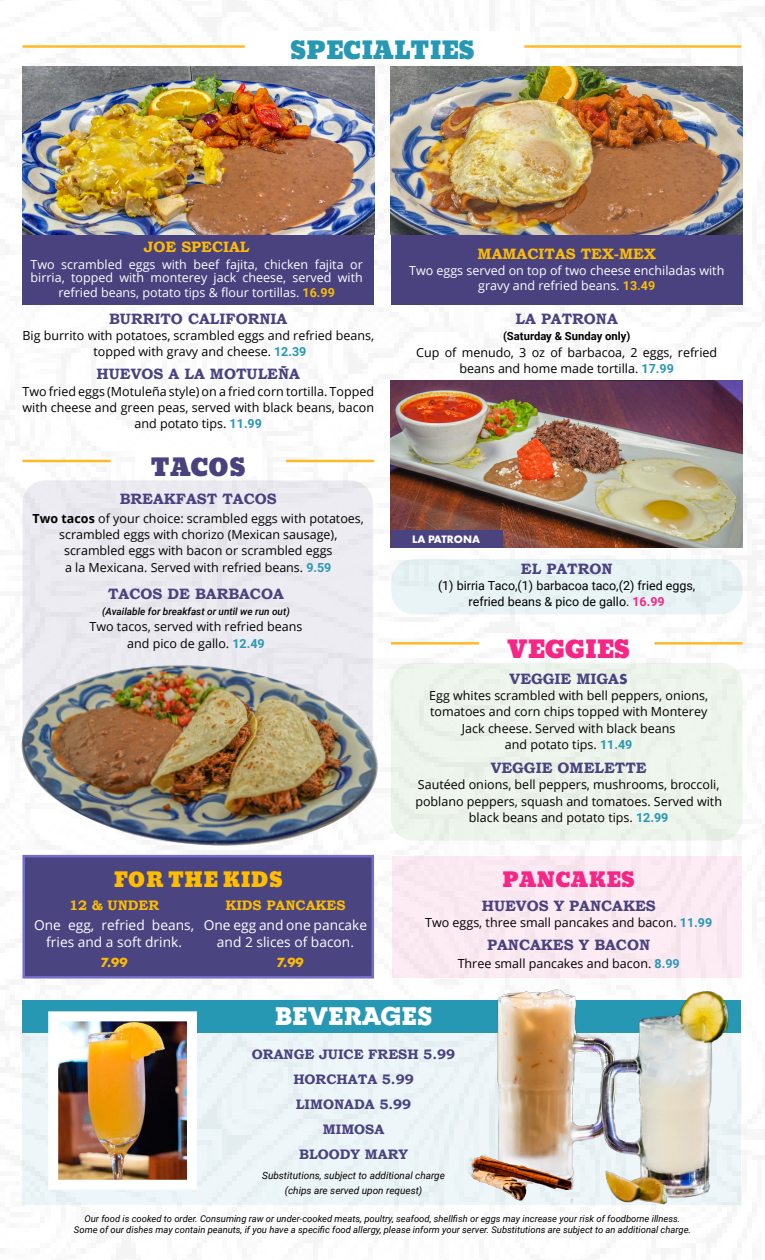
<style>
.page{position:relative;width:765px;height:1260px;background:#fff}
.page>*{position:absolute;margin:0;border:0;box-sizing:border-box;transform-origin:0 0}
.t1{font:900 25px "RNS Camelia";letter-spacing:.005em;color:#fff}
.t2{font:23.75px "Bevan";letter-spacing:.005em;color:#2798b3}
.t3{font:23.75px "Bevan";letter-spacing:.005em;color:#f72586}
.t4{font:23.75px "Bevan";letter-spacing:.005em;color:#49427f}
.t5{font:20px "Bevan";letter-spacing:.02em;color:#febd00}
.t6{font:20px "Bevan";letter-spacing:.02em;color:#f72586}
.t7{font:700 15px "Bookman Old Style";color:#49427f}
.t8{font:700 15px "Bookman Old Style";color:#fcbc05}
.t9{font:13.75px/16.2px "Open Sans";color:#fff;text-align:center}
.t10{font:700 13.75px "Bookman Old Style";color:#49427f}
.t11{font:700 13.75px "Bookman Old Style";color:#fcbc05}
.t12{font:700 13.75px "Futura PT";color:#febd00}
.t13{font:12.5px/16.2px "Open Sans";color:#000;text-align:center}
.t14{font:12.5px/13.8px "Open Sans";color:#fff}
.t15{font:12.5px "Roboto";color:#000}
.t16{font:700 11.25px "Roboto";color:#000}
.t17{font:700 11.25px "Futura PT";color:#fff}
.t18{font:italic 10px "Roboto";color:#000}
.t19{font:italic 500 10px "Roboto";color:#000}
.t20{font:italic 9.38px "Roboto";color:#000}
.s1{font-family:"Roboto";font-weight:700;color:#fcbc05}
.s2{font-family:"Roboto";font-weight:700;color:#2798b3}
.s3{font-weight:700}
.s4{font-weight:700;color:#f72586}
.s5{font-family:"Futura PT"}
</style>
<div class="page">
<img style="left:0;top:0;width:762px;height:1260px">
<div style="left:22px;top:480px;width:351px;height:279px;background:#ecebf1;border-radius:22px"></div>
<div style="left:391px;top:559px;width:351px;height:55px;background:#e8f4f6;border-radius:22px"></div>
<div style="left:22px;top:67px;width:352px;height:237px;background:#49427f"></div>
<div style="left:391px;top:67px;width:351px;height:237px;background:#49427f"></div>
<div style="left:391px;top:663px;width:351px;height:178px;background:#eef5ec;border-radius:23px"></div>
<div style="left:22px;top:855px;width:352px;height:124px;background:#4a4480;border:2px solid #766ccc"></div>
<div style="left:392px;top:856px;width:349px;height:121px;background:#fdebf3"></div>
<div style="left:23px;top:1025px;width:718px;height:180px;background:#edf6f8"></div>
<div style="left:135px;top:448px;width:127px;height:28px;background:#fff"></div>
<div style="left:241px;top:31px;width:283px;height:33px;background:#fff"></div>
<div style="left:22px;top:1000px;width:719px;height:33px;background:#2798b3"></div>
<img style="left:462px;top:977px;width:166px;height:236px">
<img style="left:590px;top:982px;width:139px;height:228px">
<img style="left:22px;top:67px;width:352px;height:167px">
<img style="left:391px;top:67px;width:351px;height:167px">
<img style="left:391px;top:380px;width:351px;height:168px">
<img style="left:7px;top:653px;width:386px;height:202px">
<hr style="left:22px;top:460px;width:89px;height:2px;background:#fdbb27">
<hr style="left:391px;top:642px;width:88px;height:3px;background:#fdbb27">
<hr style="left:286px;top:460px;width:88px;height:2px;background:#fdbb27">
<hr style="left:654px;top:642px;width:88px;height:3px;background:#fdbb27">
<hr style="left:524px;top:45px;width:217px;height:3px;background:#fdbb27">
<hr style="left:22px;top:45px;width:223px;height:3px;background:#fdbb27">
<div style="left:391px;top:530px;width:111px;height:18px;background:#4a437f"></div>
<img style="left:59px;top:1022px;width:127px;height:157px">
<div style="left:48px;top:1011px;width:149px;height:179px;border:10px solid #fff"></div>
<p class="t2" style="left:290px;top:37px;width:186px">SPECIALTIES</p>
<p class="t8" style="left:144px;top:236px;width:107px">JOE SPECIAL</p>
<p class="t14" style="left:31px;top:257px;width:334px">Two scrambled eggs with beef fajita, chicken fajita or birria, topped with monterey jack cheese, served with</p>
<p class="t14" style="left:58px;top:286px;width:278px">refried beans, potato tips &amp; flour tortillas. <span class="s1">16.99</span></p>
<p class="t7" style="left:109px;top:308px;width:180px">BURRITO CALIFORNIA</p>
<p class="t13" style="left:22px;top:327px;width:353px">Big burrito with potatoes, scrambled eggs and refried beans,</p>
<p class="t13" style="left:93px;top:343px;width:215px">topped with gravy and cheese. <span class="s2">12.39</span></p>
<p class="t7" style="left:97px;top:363px;width:205px">HUEVOS A LA MOTULEÑA</p>
<p class="t13" style="left:22px;top:383px;width:353px">Two fried eggs (Motuleña style) on a fried corn tortilla. Topped with cheese and green peas, served with black beans, bacon and potato tips. <span class="s2">11.99</span></p>
<p class="t4" style="left:151px;top:454px;width:96px">TACOS</p>
<p class="t7" style="left:120px;top:488px;width:158px">BREAKFAST TACOS</p>
<p class="t13" style="left:33px;top:510px;width:333px"><span class="s3">Two tacos</span> of your choice: scrambled eggs with potatoes,</p>
<p class="t13" style="left:59px;top:526px;width:280px">scrambled eggs with chorizo (Mexican sausage),</p>
<p class="t13" style="left:64px;top:542px;width:270px">scrambled eggs with bacon or scrambled eggs</p>
<p class="t13" style="left:65px;top:559px;width:268px">a la Mexicana. Served with refried beans. <span class="s2">9.59</span></p>
<p class="t7" style="left:108px;top:583px;width:177px">TACOS DE BARBACOA</p>
<p class="t19" style="left:102px;top:605px;width:189px">(Available for breakfast or until we run out)</p>
<p class="t13" style="left:90px;top:618px;width:214px">Two tacos, served with refried beans</p>
<p class="t13" style="left:127px;top:635px;width:139px">and pico de gallo. <span class="s2">12.49</span></p>
<p class="t5" style="left:114px;top:868px;width:170px">FOR THE KIDS</p>
<p class="t11" style="left:69px;top:896px;width:92px">12 &amp; UNDER</p>
<p class="t9" style="left:34px;top:917px;width:162px">One egg, refried beans, fries and a soft drink.</p>
<p class="t12" style="left:101px;top:954px;width:29px">7.99</p>
<p class="t12" style="left:277px;top:954px;width:29px">7.99</p>
<p class="t11" style="left:225px;top:896px;width:122px">KIDS PANCAKES</p>
<p class="t9" style="left:204px;top:917px;width:165px">One egg and one pancake and 2 slices of bacon.</p>
<p class="t8" style="left:478px;top:243px;width:180px">MAMACITAS TEX-MEX</p>
<p class="t14" style="left:409px;top:263px;width:317px">Two eggs served on top of two cheese enchiladas with</p>
<p class="t14" style="left:478px;top:278px;width:178px">gravy and refried beans. <span class="s1">13.49</span></p>
<p class="t7" style="left:516px;top:308px;width:104px">LA PATRONA</p>
<p class="t16" style="left:503px;top:329px;width:129px">(Saturday &amp; Sunday only)</p>
<p class="t13" style="left:416px;top:344px;width:302px">Cup of menudo, 3 oz of barbacoa, 2 eggs, refried beans and home made tortilla. <span class="s2">17.99</span></p>
<p class="t17" style="left:412px;top:532px;width:70px">LA PATRONA</p>
<p class="t7" style="left:521px;top:558px;width:93px">EL PATRON</p>
<p class="t15" style="left:438px;top:577px;width:259px">(1) birria Taco,(1) barbacoa taco,(2) fried eggs,</p>
<p class="t15" style="left:469px;top:593px;width:198px">refried beans &amp; pico de gallo. <span class="s4">16.99</span></p>
<p class="t3" style="left:507px;top:636px;width:125px">VEGGIES</p>
<p class="t7" style="left:510px;top:668px;width:120px">VEGGIE MIGA<span class="s5">S</span></p>
<p class="t13" style="left:429px;top:687px;width:280px">Egg whites scrambled with bell peppers, onions,</p>
<p class="t13" style="left:430px;top:704px;width:279px">tomatoes and corn chips topped with Monterey</p>
<p class="t13" style="left:462px;top:720px;width:215px">Jack cheese. Served with black beans</p>
<p class="t13" style="left:505px;top:736px;width:129px">and potato tips. <span class="s2">11.49</span></p>
<p class="t7" style="left:491px;top:757px;width:157px">VEGGIE OMELETTE</p>
<p class="t13" style="left:418px;top:776px;width:303px">Sautéed onions, bell peppers, mushrooms, broccoli,</p>
<p class="t13" style="left:415px;top:793px;width:308px">poblano peppers, squash and tomatoes. Served with</p>
<p class="t13" style="left:469px;top:809px;width:201px">black beans and potato tips. <span class="s2">12.99</span></p>
<p class="t6" style="left:503px;top:868px;width:134px">PANCAKES</p>
<p class="t7" style="left:482px;top:895px;width:175px">HUEVOS Y PANCAKES</p>
<p class="t13" style="left:425px;top:914px;width:289px">Two eggs, three small pancakes and bacon. <span class="s2">11.99</span></p>
<p class="t7" style="left:487px;top:934px;width:164px">PANCAKES Y BACON</p>
<p class="t13" style="left:458px;top:955px;width:223px">Three small pancakes and bacon. <span class="s2">8.99</span></p>
<p class="t1" style="left:275px;top:1000px;width:159px">BEVERAGES</p>
<p class="t10" style="left:252px;top:1045px;width:205px">ORANGE JUICE FRESH 5.99</p>
<p class="t10" style="left:293px;top:1070px;width:122px">HORCHATA 5.99</p>
<p class="t10" style="left:296px;top:1095px;width:117px">LIMONADA 5.99</p>
<p class="t10" style="left:323px;top:1120px;width:63px">MIMOSA</p>
<p class="t10" style="left:299px;top:1145px;width:110px">BLOODY MARY</p>
<p class="t18" style="left:262px;top:1169px;width:184px">Substitutions, subject to additional charge</p>
<p class="t18" style="left:285px;top:1183px;width:139px">(chips are served upon request)</p>
<p class="t20" style="left:85px;top:1212px;width:597px">Our food is cooked to order. Consuming raw or under-cooked meats, poultry, seafood, shellfish or eggs may increase your risk of foodborne illness.</p>
<p class="t20" style="left:74px;top:1223px;width:618px">Some of our dishes may contain peanuts, if you have a specific food allergy, please inform your server. Substitutions are subject to an additional charge.</p>
</div>
